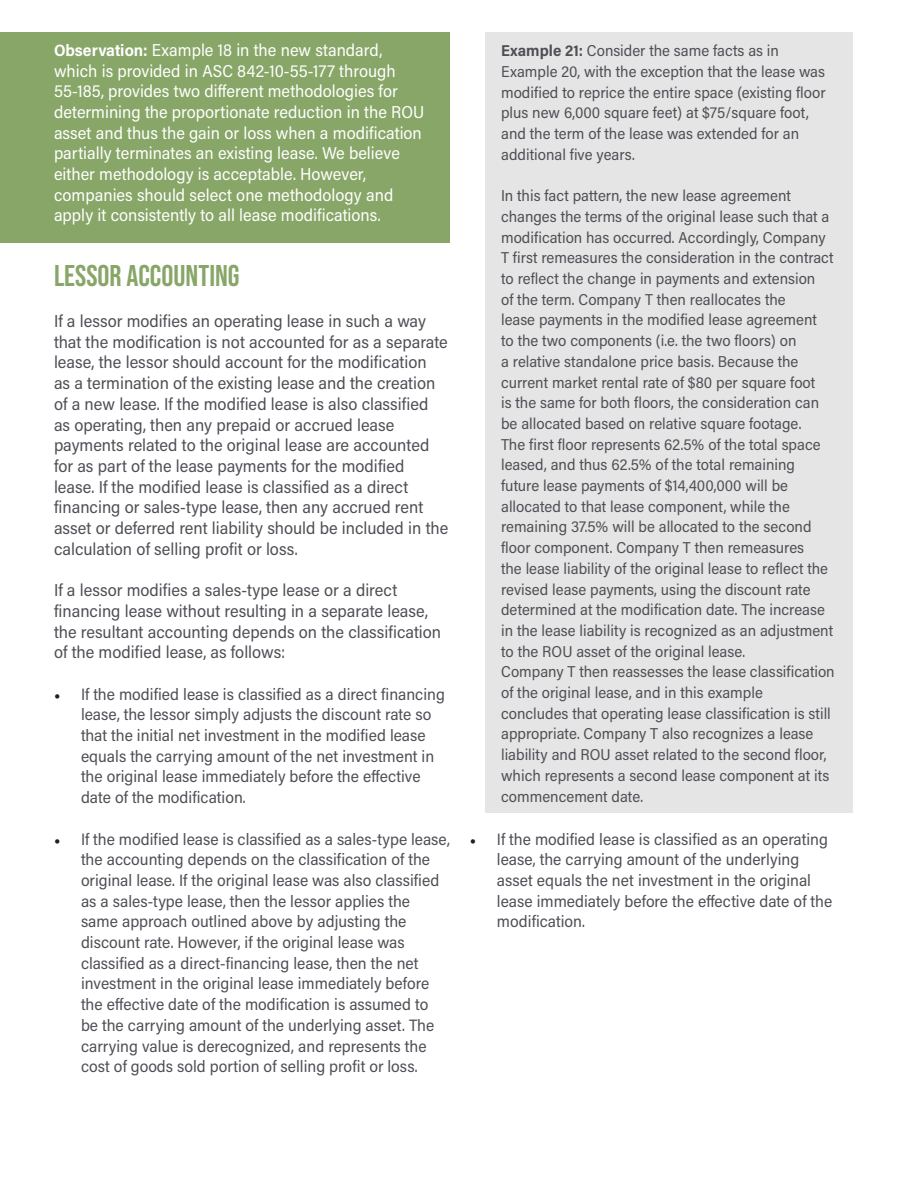
<style>
.page{position:relative;width:918px;height:1188px;background:#fff}
.page>*{position:absolute;margin:0;border:0;box-sizing:border-box;transform-origin:0 0}
.t1{font:30px "Bebas Neue";color:#87a667}
.t2{font:17.25px/20.7px "Acumin Pro Semi Cond";color:#4e4e55}
.t3{font:17.25px/20.7px "Acumin Pro Semi Cond";color:#fff}
.t4{font:16.5px/20.7px "Acumin Pro Semi Cond";color:#4e4e55}
.t5{font:15.75px/20.7px "Acumin Pro Semi Cond";color:#4e4e55}
.s1{font-weight:700;font-size:16.5px}
.s2{font-weight:700}
.s3{font-family:"Minion Pro";color:#231f20}
</style>
<div class="page">
<div style="left:0;top:32px;width:450px;height:211px;background:#87a667"></div>
<div style="left:485px;top:32px;width:367px;height:781px;background:#e5e5e5"></div>
<p class="t3" style="left:54px;top:39px;width:372px"><span class="s1">Observation:</span> Example 18 in the new standard, which is provided in ASC 842-10-55-177 through 55-185, provides two different methodologies for determining the proportionate reduction in the ROU asset and thus the gain or loss when a modification partially terminates an existing lease. We believe either methodology is acceptable. However, companies should select one methodology and apply it consistently to all lease modifications.</p>
<p class="t5" style="left:501px;top:40px;width:326px"><span class="s2">Example 21:</span> Consider the same facts as in Example 20, with the exception that the lease was modified to reprice the entire space (existing floor plus new 6,000 square feet) at $75/square foot, and the term of the lease was extended for an additional five years.</p>
<p class="t5" style="left:501px;top:185px;width:334px">In this fact pattern, the new lease agreement changes the terms of the original lease such that a modification has occurred. Accordingly, Company T first remeasures the consideration in the contract to reflect the change in payments and extension<br>of the term. Company T then reallocates the<br>lease payments in the modified lease agreement<br>to the two components (i.e. the two floors) on<br>a relative standalone price basis. Because the current market rental rate of $80 per square foot<br>is the same for both floors, the consideration can be allocated based on relative square footage.<br>The first floor represents 62.5% of the total space leased, and thus 62.5% of the total remaining future lease payments of $14,400,000 will be allocated to that lease component, while the remaining 37.5% will be allocated to the second floor component. Company T then remeasures<br>the lease liability of the original lease to reflect the revised lease payments, using the discount rate determined at the modification date. The increase in the lease liability is recognized as an adjustment to the ROU asset of the original lease.</p>
<p class="t5" style="left:501px;top:661px;width:335px">Company T then reassesses the lease classification of the original lease, and in this example<br>concludes that operating lease classification is still appropriate. Company T also recognizes a lease liability and ROU asset related to the second floor, which represents a second lease component at its commencement date.</p>
<p class="t1" style="left:54px;top:258px;width:187px">LESSOR ACCOUNTING</p>
<p class="t2" style="left:54px;top:310px;width:396px">If a lessor modifies an operating lease in such a way that the modification is not accounted for as a separate lease, the lessor should account for the modification<br>as a termination of the existing lease and the creation of a new lease. If the modified lease is also classified as operating, then any prepaid or accrued lease payments related to the original lease are accounted for as part of the lease payments for the modified lease. If the modified lease is classified as a direct financing or sales-type lease, then any accrued rent asset or deferred rent liability should be included in the calculation of selling profit or loss.</p>
<p class="t2" style="left:54px;top:579px;width:389px">If a lessor modifies a sales-type lease or a direct financing lease without resulting in a separate lease, the resultant accounting depends on the classification of the modified lease, as follows:</p>
<p class="t4" style="left:81px;top:683px;width:365px;text-indent:-27px"><span class="s3">•</span> If the modified lease is classified as a direct financing lease, the lessor simply adjusts the discount rate so that the initial net investment in the modified lease equals the carrying amount of the net investment in the original lease immediately before the effective date of the modification.</p>
<p class="t4" style="left:81px;top:828px;width:371px;text-indent:-27px"><span class="s3">•</span> If the modified lease is classified as a sales-type lease, the accounting depends on the classification of the original lease. If the original lease was also classified as a sales-type lease, then the lessor applies the same approach outlined above by adjusting the discount rate. However, if the original lease was classified as a direct-financing lease, then the net investment in the original lease immediately before the effective date of the modification is assumed to<br>be the carrying amount of the underlying asset. The carrying value is derecognized, and represents the cost of goods sold portion of selling profit or loss.</p>
<p class="t4" style="left:497px;top:828px;width:337px;text-indent:-27px"><span class="s3">•</span> If the modified lease is classified as an operating lease, the carrying amount of the underlying asset equals the net investment in the original lease immediately before the effective date of the modification.</p>
</div>
